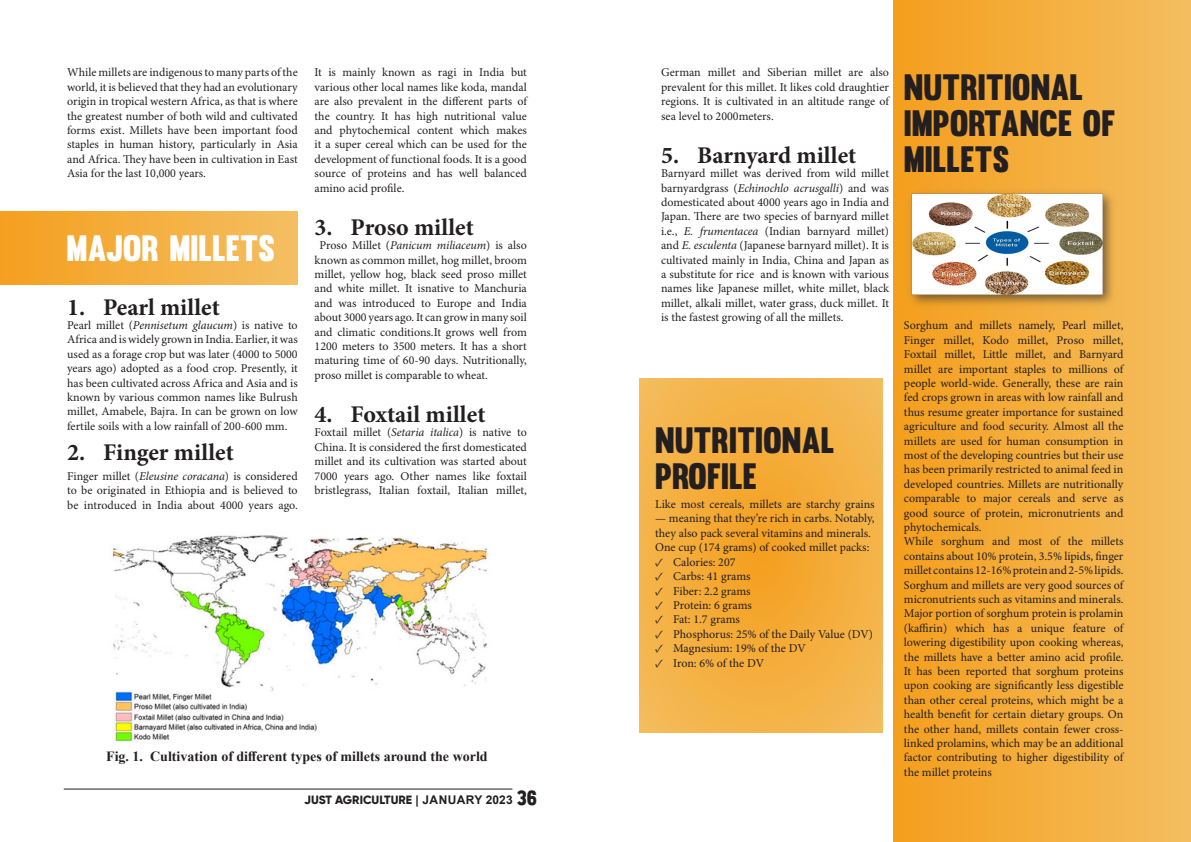
<style>
.page{position:relative;width:1191px;height:842px;background:#fff}
.page>*{position:absolute;margin:0;border:0;box-sizing:border-box;transform-origin:0 0}
.t1{font:36px/36px "Muro";color:#231f20}
.t2{font:36px "Muro";color:#fff}
.t3{font:700 24px "Minion Pro";color:#231f20}
.t4{font:700 14px "Times New Roman";color:#231f20}
.t5{font:12px/14.4px "Minion Pro";color:#231f20;text-align:justify}
.t6{font:800 12px "Gilroy";color:#231f20}
.s1{font-style:italic}
.s2{font-family:"Arial";font-weight:700}
.s3{font-family:"Muro";font-weight:400;font-size:20px}
</style>
<div class="page">
<hr style="left:64px;top:788px;width:448px;height:1px;background:#231f20">
<div style="left:893px;top:0;width:298px;height:842px;background:linear-gradient(to right,#f49f1d,#f4be5f)"></div>
<div style="left:0;top:211px;width:298px;height:73px;background:linear-gradient(to right,#f4a01f,#f4be61)"></div>
<svg style="left:639px;top:378px;width:243px;height:355px;background:#f4af40"></svg>
<img style="left:113px;top:535px;width:375px;height:207px">
<img style="left:904px;top:185px;width:215px;height:126px">
<p class="t5" style="left:67px;top:66px;width:232px">While millets are indigenous to many parts of the world, it is believed that they had an evolutionary origin in tropical western Africa, as that is where the greatest number of both wild and cultivated forms exist. Millets have been important food staples in human history, particularly in Asia and Africa. They have been in cultivation in East Asia for the last 10,000 years.</p>
<p class="t2" style="left:66px;top:227px;width:210px">MAJOR MILLETS</p>
<p class="t3" style="left:67px;top:290px;width:154px">1. Pearl millet</p>
<p class="t5" style="left:67px;top:318px;width:232px">Pearl millet (<span class="s1">Pennisetum glaucum</span>) is native to Africa and is widely grown in India. Earlier, it was used as a forage crop but was later (4000 to 5000 years ago) adopted as a food crop. Presently, it has been cultivated across Africa and Asia and is known by various common names like Bulrush millet, Amabele, Bajra. In can be grown on low fertile soils with a low rainfall of 200-600 mm.</p>
<p class="t3" style="left:67px;top:435px;width:168px">2. Finger millet</p>
<p class="t5" style="left:67px;top:469px;width:232px">Finger millet (<span class="s1">Eleusine coracana</span>) is considered to be originated in Ethiopia and is believed to be introduced in India about 4000 years ago.</p>
<p class="t5" style="left:314px;top:66px;width:214px">It is mainly known as ragi in India but various other local names like koda, mandal are also prevalent in the different parts of the country. It has high nutritional value and phytochemical content which makes it a super cereal which can be used for the development of functional foods. It is a good source of proteins and has well balanced amino acid profile.</p>
<p class="t3" style="left:314px;top:210px;width:161px">3. Proso millet</p>
<p class="t5" style="left:314px;top:239px;width:214px;text-indent:5px">Proso Millet (<span class="s1">Panicum miliaceum</span>) is also known as common millet, hog millet, broom millet, yellow hog, black seed proso millet and white millet. It isnative to Manchuria and was introduced to Europe and India about 3000 years ago. It can grow in many soil and climatic conditions.It grows well from 1200 meters to 3500 meters. It has a short maturing time of 60-90 days. Nutritionally, proso millet is comparable to wheat.</p>
<p class="t3" style="left:314px;top:397px;width:172px">4. Foxtail millet</p>
<p class="t5" style="left:314px;top:426px;width:214px">Foxtail millet (<span class="s1">Setaria italica</span>) is native to China. It is considered the first domesticated millet and its cultivation was started about 7000 years ago. Other names like foxtail bristlegrass, Italian foxtail, Italian millet,</p>
<p class="t4" style="left:106px;top:746px;width:383px">Fig. 1. Cultivation of different types of millets around the world</p>
<p class="t6" style="left:304px;top:792px;width:234px">JUST AGRICULTURE <span class="s2">| JANUARY 2023</span> <span class="s3">36</span></p>
<p class="t5" style="left:661px;top:66px;width:229px">German millet and Siberian millet are also prevalent for this millet. It likes cold draughtier regions. It is cultivated in an altitude range of sea level to 2000meters.</p>
<p class="t3" style="left:661px;top:138px;width:197px">5. Barnyard millet</p>
<p class="t5" style="left:661px;top:167px;width:229px">Barnyard millet was derived from wild millet barnyardgrass (<span class="s1">Echinochlo acrusgalli</span>) and was domesticated about 4000 years ago in India and Japan. There are two species of barnyard millet i.e., <span class="s1">E. frumentacea</span> (Indian barnyard millet) and <span class="s1">E. esculenta</span> (Japanese barnyard millet). It is cultivated mainly in India, China and Japan as a substitute for rice and is known with various names like Japanese millet, white millet, black millet, alkali millet, water grass, duck millet. It is the fastest growing of all the millets.</p>
<p class="t1" style="left:655px;top:422px;width:181px">NUTRITIONAL<br>PROFILE</p>
<p class="t5" style="left:655px;top:497px;width:221px">Like most cereals, millets are starchy grains</p>
<p class="t5" style="left:655px;top:512px;width:221px">— meaning that they’re rich in carbs. Notably, they also pack several vitamins and minerals.</p>
<p class="t5" style="left:655px;top:541px;width:216px">One cup (174 grams) of cooked millet packs:</p>
<p class="t5" style="left:655px;top:555px;width:82px">լ Calories: 207</p>
<p class="t5" style="left:655px;top:569px;width:97px">լ Carbs: 41 grams</p>
<p class="t5" style="left:655px;top:584px;width:97px">լ Fiber: 2.2 grams</p>
<p class="t5" style="left:655px;top:598px;width:98px">լ Protein: 6 grams</p>
<p class="t5" style="left:655px;top:613px;width:86px">լ Fat: 1.7 grams</p>
<p class="t5" style="left:655px;top:627px;width:219px">լ Phosphorus: 25% of the Daily Value (DV)</p>
<p class="t5" style="left:655px;top:641px;width:152px">լ Magnesium: 19% of the DV</p>
<p class="t5" style="left:655px;top:656px;width:110px">լ Iron: 6% of the DV</p>
<p class="t1" style="left:904px;top:69px;width:213px">NUTRITIONAL<br>IMPORTANCE OF<br>MILLETS</p>
<p class="t5" style="left:904px;top:319px;width:221px">Sorghum and millets namely, Pearl millet, Finger millet, Kodo millet, Proso millet, Foxtail millet, Little millet, and Barnyard millet are important staples to millions of people world-wide. Generally, these are rain fed crops grown in areas with low rainfall and thus resume greater importance for sustained agriculture and food security. Almost all the millets are used for human consumption in most of the developing countries but their use has been primarily restricted to animal feed in developed countries. Millets are nutritionally comparable to major cereals and serve as good source of protein, micronutrients and phytochemicals.</p>
<p class="t5" style="left:904px;top:535px;width:221px">While sorghum and most of the millets contains about 10% protein, 3.5% lipids, finger millet contains 12-16% protein and 2-5% lipids.<br>Sorghum and millets are very good sources of micronutrients such as vitamins and minerals.<br>Major portion of sorghum protein is prolamin (kaffirin) which has a unique feature of lowering digestibility upon cooking whereas, the millets have a better amino acid profile.<br>It has been reported that sorghum proteins upon cooking are significantly less digestible than other cereal proteins, which might be a health benefit for certain dietary groups. On the other hand, millets contain fewer cross&shy;linked prolamins, which may be an additional factor contributing to higher digestibility of the millet proteins</p>
</div>
